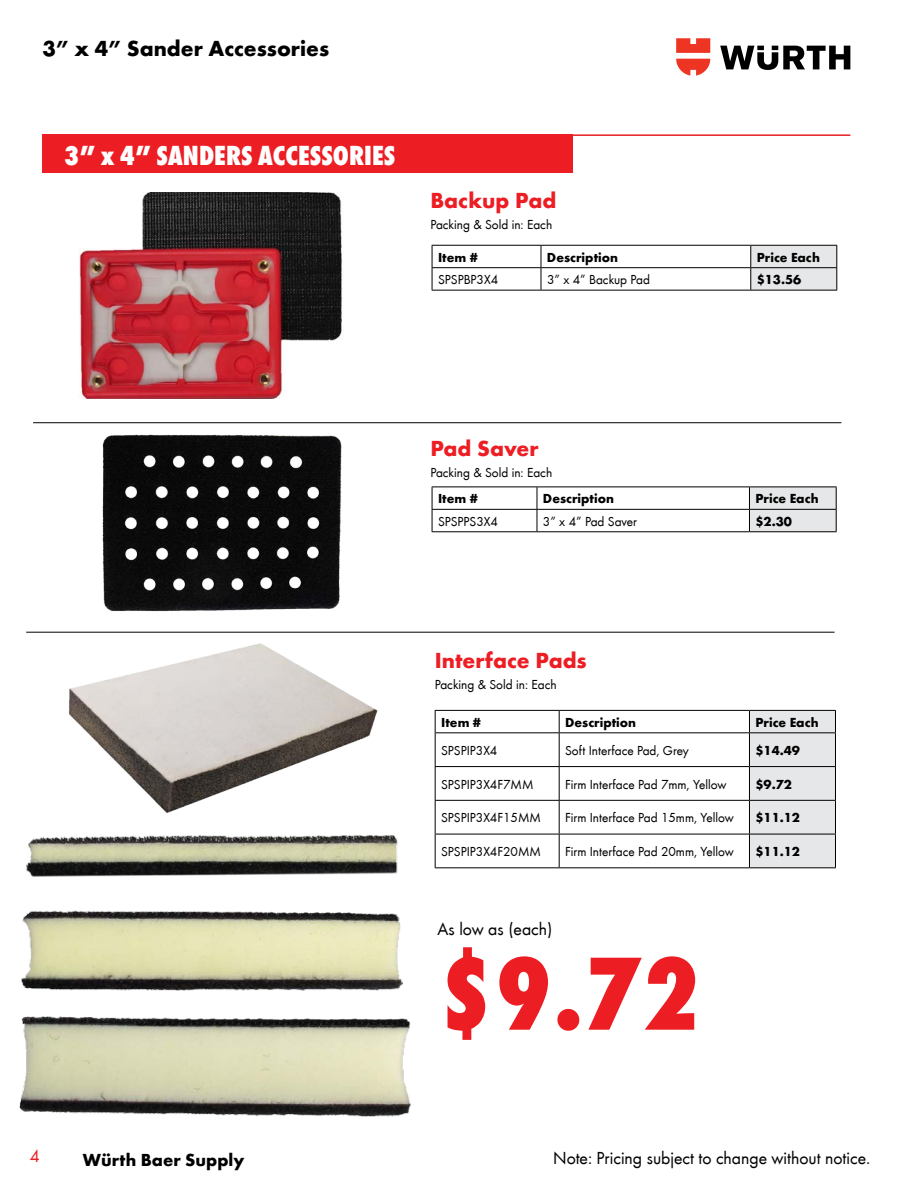
<style>
.page{position:relative;width:918px;height:1188px;background:#fff}
.page>*{position:absolute;margin:0;border:0;box-sizing:border-box;transform-origin:0 0}
.t1{font:800 condensed 108px "Wuerth";color:#ed1d24}
.t2{font:800 condensed 28.5px "Wuerth";color:#fff}
.t3{font:700 22.5px "Wuerth";color:#ed1d24}
.t4{font:700 22.5px "Wuerth";color:#000}
.t5{font:18px "Wuerth";color:#000}
.t6{font:700 18px "Wuerth";color:#000}
.t7{font:18px "Wuerth";color:#ed1d24}
.t8{font:13.5px "Wuerth";color:#000}
.t9{font:700 13.5px "Wuerth";color:#000}
</style>
<div class="page">
<svg style="left:720px;top:46px;width:130px;height:24px"></svg>
<svg style="left:676px;top:38px;width:34px;height:38px"></svg>
<hr style="left:432px;top:245px;width:109px;height:1px;background:#000">
<hr style="left:541px;top:245px;width:210px;height:1px;background:#000">
<hr style="left:432px;top:267px;width:109px;height:1px;background:#000">
<svg style="left:432px;top:246px;width:1px;height:44px"></svg>
<hr style="left:541px;top:267px;width:210px;height:1px;background:#000">
<svg style="left:541px;top:246px;width:1px;height:44px"></svg>
<svg style="left:750px;top:245px;width:87px;height:45px;background:#d6d7d8"></svg>
<hr style="left:432px;top:290px;width:109px;height:1px;background:#000">
<hr style="left:541px;top:290px;width:210px;height:1px;background:#000">
<hr style="left:751px;top:290px;width:86px;height:1px;background:#000">
<hr style="left:432px;top:487px;width:105px;height:1px;background:#000">
<hr style="left:537px;top:487px;width:212px;height:1px;background:#000">
<hr style="left:432px;top:509px;width:105px;height:1px;background:#000">
<svg style="left:432px;top:487px;width:1px;height:44px"></svg>
<hr style="left:537px;top:509px;width:212px;height:1px;background:#000">
<svg style="left:537px;top:487px;width:1px;height:44px"></svg>
<svg style="left:749px;top:487px;width:88px;height:44px;background:#d9dadb"></svg>
<hr style="left:432px;top:531px;width:105px;height:1px;background:#000">
<hr style="left:537px;top:531px;width:212px;height:1px;background:#000">
<hr style="left:749px;top:531px;width:88px;height:1px;background:#000">
<hr style="left:435px;top:710px;width:124px;height:1px;background:#000">
<svg style="left:435px;top:711px;width:1px;height:21px"></svg>
<hr style="left:559px;top:710px;width:190px;height:1px;background:#000">
<svg style="left:559px;top:711px;width:1px;height:21px"></svg>
<div style="left:749px;top:710px;width:87px;height:157px;background:#e6e7e8"></div>
<hr style="left:435px;top:732px;width:124px;height:1px;background:#000">
<hr style="left:435px;top:733px;width:1px;height:33px;background:#000">
<hr style="left:559px;top:732px;width:190px;height:1px;background:#000">
<hr style="left:559px;top:733px;width:1px;height:33px;background:#000">
<hr style="left:749px;top:732px;width:87px;height:1px;background:#000">
<hr style="left:749px;top:733px;width:1px;height:33px;background:#000">
<hr style="left:835px;top:733px;width:1px;height:33px;background:#000">
<hr style="left:435px;top:766px;width:124px;height:1px;background:#000">
<hr style="left:435px;top:767px;width:1px;height:33px;background:#000">
<hr style="left:559px;top:766px;width:190px;height:1px;background:#000">
<hr style="left:559px;top:767px;width:1px;height:33px;background:#000">
<hr style="left:749px;top:766px;width:87px;height:1px;background:#000">
<hr style="left:749px;top:767px;width:1px;height:33px;background:#000">
<hr style="left:835px;top:767px;width:1px;height:33px;background:#000">
<hr style="left:435px;top:800px;width:124px;height:1px;background:#000">
<hr style="left:435px;top:801px;width:1px;height:33px;background:#000">
<hr style="left:559px;top:800px;width:190px;height:1px;background:#000">
<hr style="left:559px;top:801px;width:1px;height:33px;background:#000">
<hr style="left:749px;top:800px;width:87px;height:1px;background:#000">
<hr style="left:749px;top:801px;width:1px;height:33px;background:#000">
<hr style="left:835px;top:801px;width:1px;height:33px;background:#000">
<hr style="left:435px;top:834px;width:124px;height:1px;background:#000">
<hr style="left:435px;top:834px;width:1px;height:33px;background:#000">
<hr style="left:559px;top:834px;width:190px;height:1px;background:#000">
<hr style="left:559px;top:834px;width:1px;height:33px;background:#000">
<hr style="left:749px;top:834px;width:87px;height:1px;background:#000">
<hr style="left:749px;top:834px;width:1px;height:33px;background:#000">
<hr style="left:835px;top:834px;width:1px;height:33px;background:#000">
<hr style="left:435px;top:867px;width:124px;height:1px;background:#000">
<hr style="left:559px;top:867px;width:190px;height:1px;background:#000">
<hr style="left:749px;top:867px;width:87px;height:1px;background:#000">
<img style="left:26px;top:835px;width:372px;height:42px">
<img style="left:21px;top:910px;width:381px;height:81px">
<img style="left:19px;top:1016px;width:392px;height:101px">
<hr style="left:33px;top:422px;width:808px;height:1px;background:#000">
<hr style="left:26px;top:632px;width:809px;height:1px;background:#000">
<img style="left:79px;top:193px;width:263px;height:206px">
<img style="left:69px;top:643px;width:309px;height:170px">
<img style="left:102px;top:434px;width:239px;height:178px">
<div style="left:43px;top:134px;width:530px;height:38px;background:#ed1d24"></div>
<hr style="left:436px;top:134px;width:414px;height:2px;background:#ed1d24">
<h3 class="t4" style="left:43px;top:32px;width:288px">3” x 4” Sander Accessories</h3>
<h2 class="t2" style="left:64px;top:135px;width:332px">3” x 4” SANDERS ACCESSORIES</h2>
<h3 class="t3" style="left:430px;top:184px;width:127px">Backup Pad</h3>
<p class="t8" style="left:430px;top:215px;width:123px">Packing &amp; Sold in: Each</p>
<p class="t9" style="left:438px;top:247px;width:41px">Item #</p>
<p class="t9" style="left:547px;top:247px;width:73px">Description</p>
<p class="t9" style="left:757px;top:247px;width:65px">Price Each</p>
<p class="t8" style="left:438px;top:270px;width:62px">SPSPBP3X4</p>
<p class="t8" style="left:547px;top:270px;width:105px">3” x 4” Backup Pad</p>
<p class="t9" style="left:757px;top:270px;width:46px">$13.56</p>
<h3 class="t3" style="left:430px;top:432px;width:110px">Pad Saver</h3>
<p class="t8" style="left:430px;top:463px;width:123px">Packing &amp; Sold in: Each</p>
<p class="t9" style="left:438px;top:489px;width:41px">Item #</p>
<p class="t9" style="left:543px;top:489px;width:73px">Description</p>
<p class="t9" style="left:755px;top:489px;width:65px">Price Each</p>
<p class="t8" style="left:438px;top:512px;width:61px">SPSPPS3X4</p>
<p class="t8" style="left:543px;top:512px;width:96px">3” x 4” Pad Saver</p>
<p class="t9" style="left:755px;top:511px;width:38px">$2.30</p>
<h3 class="t3" style="left:435px;top:644px;width:153px">Interface Pads</h3>
<p class="t8" style="left:435px;top:676px;width:123px">Packing &amp; Sold in: Each</p>
<p class="t9" style="left:441px;top:712px;width:41px">Item #</p>
<p class="t9" style="left:565px;top:712px;width:73px">Description</p>
<p class="t9" style="left:755px;top:712px;width:65px">Price Each</p>
<p class="t8" style="left:441px;top:741px;width:58px">SPSPIP3X4</p>
<p class="t8" style="left:565px;top:741px;width:125px">Soft Interface Pad, Grey</p>
<p class="t9" style="left:755px;top:740px;width:46px">$14.49</p>
<p class="t8" style="left:441px;top:775px;width:94px">SPSPIP3X4F7MM</p>
<p class="t8" style="left:565px;top:775px;width:163px">Firm Interface Pad 7mm, Yellow</p>
<p class="t9" style="left:755px;top:774px;width:38px">$9.72</p>
<p class="t8" style="left:441px;top:809px;width:101px">SPSPIP3X4F15MM</p>
<p class="t8" style="left:565px;top:809px;width:170px">Firm Interface Pad 15mm, Yellow</p>
<p class="t9" style="left:755px;top:808px;width:46px">$11.12</p>
<p class="t8" style="left:441px;top:842px;width:101px">SPSPIP3X4F20MM</p>
<p class="t8" style="left:565px;top:842px;width:170px">Firm Interface Pad 20mm, Yellow</p>
<p class="t9" style="left:755px;top:842px;width:46px">$11.12</p>
<h3 class="t5" style="left:438px;top:917px;width:116px">As low as (each)</h3>
<h1 class="t1" style="left:438px;top:918px;width:263px">$9.72</h1>
<h3 class="t7" style="left:30px;top:1144px;width:11px">4</h3>
<h3 class="t6" style="left:83px;top:1146px;width:163px">Würth Baer Supply</h3>
<h3 class="t5" style="left:553px;top:1146px;width:319px">Note: Pricing subject to change without notice.</h3>
</div>
